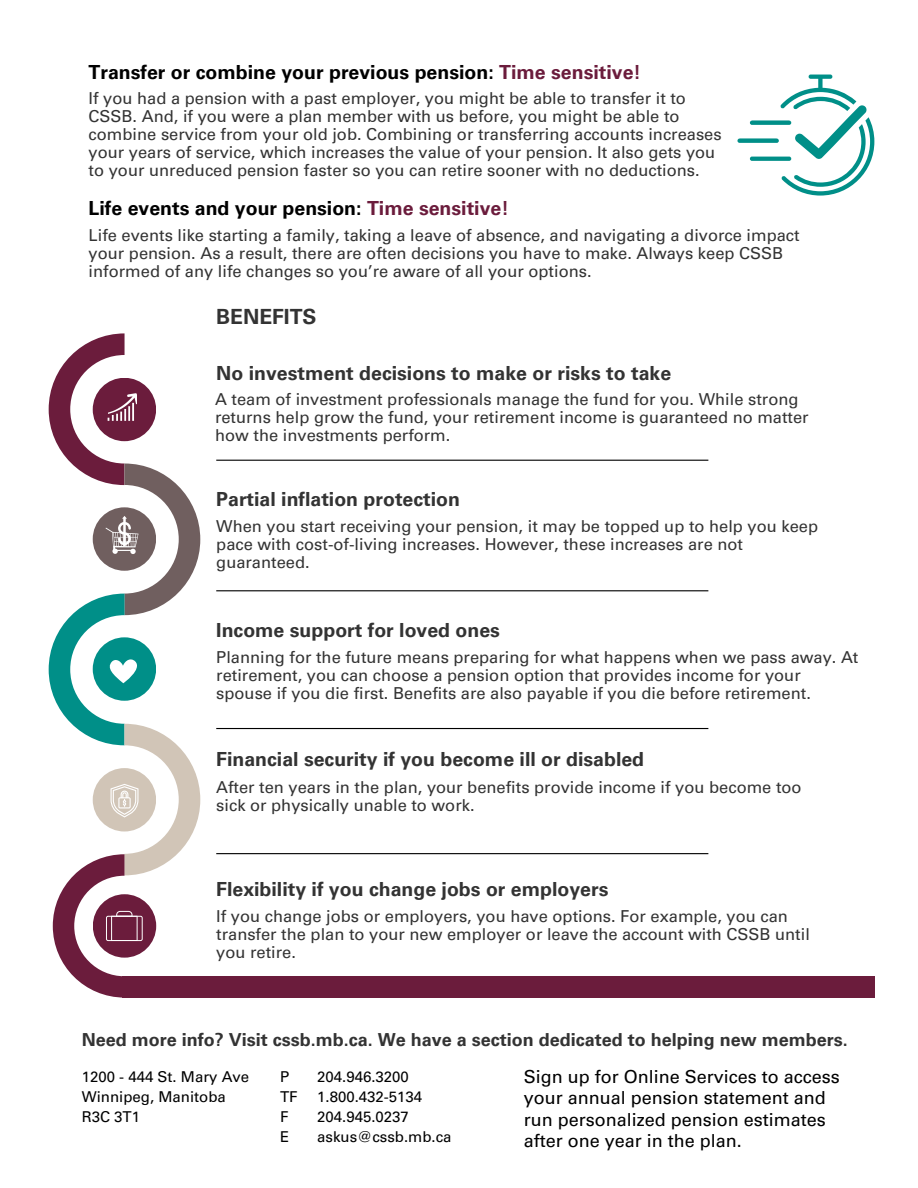
<style>
.page{position:relative;width:918px;height:1188px;background:#fff}
.page>*{position:absolute;margin:0;border:0;box-sizing:border-box;transform-origin:0 0}
.t1{font:700 21px "Univers LT Pro 65";color:#333}
.t2{font:700 19.5px "Univers LT Pro 65";color:#333}
.t3{font:700 19.5px "Univers LT Pro 65";color:#000}
.t4{font:18px/21.3px "Univers LT Pro 55 Roman";color:#000}
.t5{font:700 18px "Univers LT Pro 65";color:#333}
.t6{font:16.5px/18px "Univers LT Pro 55 Roman";color:#333}
.t7{font:15px/20.2px "Univers LT Pro 55 Roman";color:#000}
.s1{color:#6b1c3c}
</style>
<div class="page">
<div style="left:122px;top:976px;width:753px;height:22px;background:#6b1c3c"></div>
<svg style="left:737px;top:75px;width:137px;height:121px"></svg>
<hr style="left:216px;top:460px;width:492px;height:1px;background:#000">
<hr style="left:216px;top:590px;width:492px;height:1px;background:#000">
<hr style="left:216px;top:728px;width:492px;height:1px;background:#000">
<hr style="left:216px;top:853px;width:492px;height:1px;background:#000">
<svg style="left:49px;top:333px;width:151px;height:665px"></svg>
<p class="t3" style="left:89px;top:65px;width:554px">Transfer or combine your previous pension: <span class="s1">Time sensitive!</span></p>
<h4 class="t6" style="left:89px;top:91px;width:635px">If you had a pension with a past employer, you might be able to transfer it to CSSB. And, if you were a plan member with us before, you might be able to combine service from your old job. Combining or transferring accounts increases your years of service, which increases the value of your pension. It also gets you to your unreduced pension faster so you can retire sooner with no deductions.</h4>
<h2 class="t3" style="left:89px;top:201px;width:422px">Life events and your pension: <span class="s1">Time sensitive!</span></h2>
<h4 class="t6" style="left:89px;top:228px;width:713px">Life events like starting a family, taking a leave of absence, and navigating a divorce impact your pension. As a result, there are often decisions you have to make. Always keep CSSB informed of any life changes so you’re aware of all your options.</h4>
<h2 class="t1" style="left:216px;top:309px;width:102px">BENEFITS</h2>
<p class="t2" style="left:216px;top:365px;width:456px">No investment decisions to make or risks to take</p>
<p class="t6" style="left:215px;top:392px;width:595px">A team of investment professionals manage the fund for you. While strong returns help grow the fund, your retirement income is guaranteed no matter how the investments perform.</p>
<p class="t2" style="left:216px;top:492px;width:245px">Partial inflation protection</p>
<h2 class="t6" style="left:216px;top:519px;width:603px">When you start receiving your pension, it may be topped up to help you keep pace with cost-of-living increases. However, these increases are not guaranteed.</h2>
<p class="t2" style="left:216px;top:623px;width:285px">Income support for loved ones</p>
<p class="t6" style="left:216px;top:650px;width:644px">Planning for the future means preparing for what happens when we pass away. At retirement, you can choose a pension option that provides income for your spouse if you die first. Benefits are also payable if you die before retirement.</p>
<h2 class="t2" style="left:216px;top:752px;width:429px">Financial security if you become ill or disabled</h2>
<h4 class="t6" style="left:216px;top:780px;width:587px">After ten years in the plan, your benefits provide income if you become too sick or physically unable to work.</h4>
<h4 class="t2" style="left:216px;top:882px;width:394px">Flexibility if you change jobs or employers</h4>
<p class="t6" style="left:216px;top:909px;width:595px">If you change jobs or employers, you have options. For example, you can transfer the plan to your new employer or leave the account with CSSB until you retire.</p>
<h2 class="t5" style="left:82px;top:1033px;width:768px">Need more info? Visit cssb.mb.ca. We have a section dedicated to helping new members.</h2>
<p class="t7" style="left:82px;top:1068px;width:169px">1200 - 444 St. Mary Ave</p>
<h2 class="t7" style="left:82px;top:1088px;width:146px">Winnipeg, Manitoba</h2>
<h4 class="t7" style="left:82px;top:1109px;width:60px">R3C 3T1</h4>
<h1 class="t7" style="left:280px;top:1068px;width:19px">P<br>TF<br>F<br>E</h1>
<p class="t4" style="left:524px;top:1068px;width:318px">Sign up for Online Services to access your annual pension statement and run personalized pension estimates after one year in the plan.</p>
<p class="t7" style="left:317px;top:1068px;width:93px">204.946.3200</p>
<h2 class="t7" style="left:317px;top:1088px;width:107px">1.800.432-5134</h2>
<h4 class="t7" style="left:317px;top:1109px;width:93px">204.945.0237</h4>
<p class="t7" style="left:317px;top:1129px;width:136px">askus@cssb.mb.ca</p>
</div>
